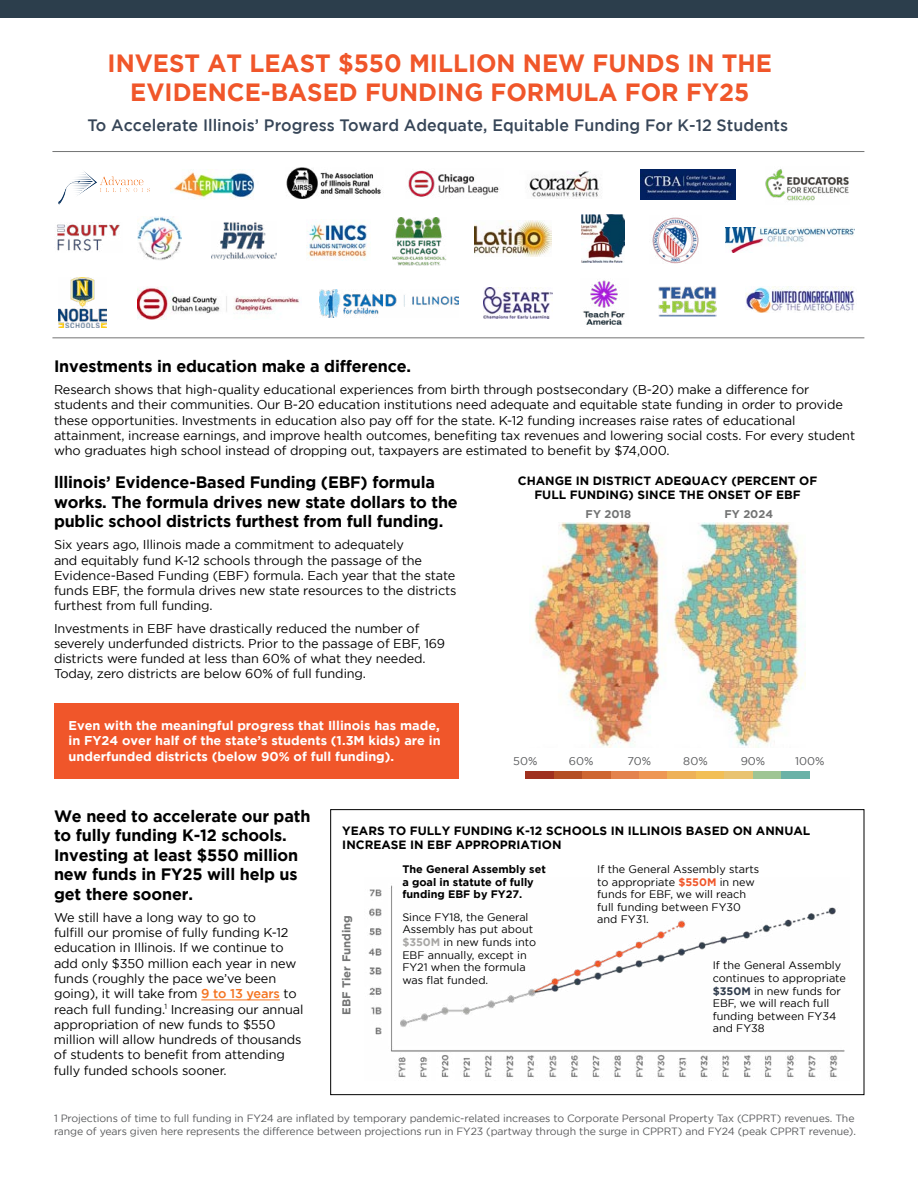
<style>
.page{position:relative;width:918px;height:1188px;background:#fff}
.page>*{position:absolute;margin:0;border:0;box-sizing:border-box;transform-origin:0 0}
.t1{font:700 24.9px/28.8px "Gotham";color:#f0562a;text-align:center}
.t2{font:700 16.5px/19.5px "Gotham";letter-spacing:-.01em;color:#000}
.t3{font:500 16.5px "Gotham";color:#364557}
.t4{font:12.75px/15.3px "Gotham";letter-spacing:-.01em;color:#000}
.t5{font:700 12.75px/15.3px "Gotham";color:#fff;text-align:justify}
.t6{font:700 12px/14.4px "Gotham";color:#000;text-align:center}
.t7{font:700 11.4px "Gotham";color:#737474}
.t8{font:11.25px "Gotham";color:#58595b}
.t9{font:700 11.25px "Gotham";color:#737474}
.t10{font:10.95px/12.8px "Gotham";color:#000}
.t11{font:700 10.95px/12.8px "Gotham";color:#000}
.t12{font:10.8px/12.6px "Gotham";color:#000}
.t13{font:10.5px/12.6px "Gotham";letter-spacing:-.01em;color:#58595b}
.s1{font-weight:500;color:#f47421}
.s2{font-weight:700;color:#f0562a}
.s3{font-weight:700;color:#a7a6a4}
.s4{font-weight:700;color:#303c4c}
</style>
<div class="page">
<div style="left:0;top:0;width:918px;height:17px;background:#2c3e4c"></div>
<div style="left:54px;top:703px;width:404px;height:76px;background:#f0562a"></div>
<div style="left:330px;top:809px;width:534px;height:286px;border:1px solid #000"></div>
<hr style="left:201px;top:1000px;width:79px;height:1px;background:#f47421">
<div style="left:639px;top:771px;width:28px;height:8px;background:#ee9754"></div>
<div style="left:781px;top:771px;width:28px;height:8px;background:#6ab2a7"></div>
<div style="left:610px;top:771px;width:29px;height:8px;background:#e4834e"></div>
<div style="left:752px;top:771px;width:29px;height:8px;background:#9fc594"></div>
<div style="left:582px;top:771px;width:28px;height:8px;background:#ce6631"></div>
<div style="left:724px;top:771px;width:28px;height:8px;background:#e9c370"></div>
<div style="left:554px;top:771px;width:28px;height:8px;background:#b44f25"></div>
<div style="left:696px;top:771px;width:28px;height:8px;background:#f2bf56"></div>
<div style="left:525px;top:771px;width:29px;height:8px;background:#9f3120"></div>
<div style="left:667px;top:771px;width:29px;height:8px;background:#eeb158"></div>
<img style="left:641px;top:169px;width:94px;height:31px">
<img style="left:765px;top:169px;width:84px;height:32px">
<img style="left:138px;top:217px;width:43px;height:43px">
<img style="left:307px;top:224px;width:60px;height:37px">
<img style="left:474px;top:220px;width:78px;height:37px">
<img style="left:581px;top:214px;width:44px;height:48px">
<img style="left:652px;top:217px;width:47px;height:47px">
<img style="left:726px;top:228px;width:128px;height:24px">
<img style="left:408px;top:170px;width:91px;height:27px">
<img style="left:320px;top:289px;width:139px;height:29px">
<img style="left:658px;top:286px;width:59px;height:31px">
<img style="left:745px;top:286px;width:110px;height:27px">
<img style="left:286px;top:168px;width:98px;height:31px">
<img style="left:57px;top:223px;width:63px;height:28px">
<img style="left:212px;top:222px;width:65px;height:37px">
<img style="left:58px;top:278px;width:49px;height:50px">
<hr style="left:52px;top:338px;width:812px;height:1px;background:#737474">
<hr style="left:52px;top:151px;width:812px;height:1px;background:#737474">
<img style="left:529px;top:170px;width:70px;height:29px">
<img style="left:393px;top:217px;width:54px;height:48px">
<img style="left:137px;top:287px;width:162px;height:32px">
<img style="left:484px;top:287px;width:68px;height:31px">
<img style="left:58px;top:171px;width:92px;height:34px">
<img style="left:534px;top:522px;width:272px;height:225px">
<img style="left:368px;top:885px;width:477px;height:193px">
<img style="left:174px;top:169px;width:81px;height:29px">
<img style="left:583px;top:280px;width:42px;height:45px">
<h1 class="t1" style="left:108px;top:48px;width:666px">INVEST AT LEAST $550 MILLION NEW FUNDS IN THE<br>EVIDENCE-BASED FUNDING FORMULA FOR FY25</h1>
<p class="t3" style="left:87px;top:116px;width:702px">To Accelerate Illinois’ Progress Toward Adequate, Equitable Funding For K-12 Students</p>
<p class="t2" style="left:54px;top:356px;width:359px">Investments in education make a difference.</p>
<p class="t4" style="left:54px;top:382px;width:803px">Research shows that high-quality educational experiences from birth through postsecondary (B-20) make a difference for students and their communities. Our B-20 education institutions need adequate and equitable state funding in order to provide these opportunities. Investments in education also pay off for the state. K-12 funding increases raise rates of educational attainment, increase earnings, and improve health outcomes, benefiting tax revenues and lowering social costs. For every student who graduates high school instead of dropping out, taxpayers are estimated to benefit by $74,000.</p>
<p class="t2" style="left:54px;top:472px;width:405px">lllinois’ Evidence-Based Funding (EBF) formula works. The formula drives new state dollars to the public school districts furthest from full funding.</p>
<p class="t4" style="left:54px;top:537px;width:404px">Six years ago, Illinois made a commitment to adequately<br>and equitably fund K-12 schools through the passage of the Evidence-Based Funding (EBF) formula. Each year that the state funds EBF, the formula drives new state resources to the districts furthest from full funding.</p>
<p class="t4" style="left:54px;top:620px;width:393px">Investments in EBF have drastically reduced the number of severely underfunded districts. Prior to the passage of EBF, 169 districts were funded at less than 60% of what they needed.<br>Today, zero districts are below 60% of full funding.</p>
<p class="t5" style="left:69px;top:717px;width:374px">Even with the meaningful progress that Illinois has made, in FY24 over half of the state’s students (1.3M kids) are in underfunded districts (below 90% of full funding).</p>
<p class="t6" style="left:518px;top:473px;width:301px">CHANGE IN DISTRICT ADEQUACY (PERCENT OF<br>FULL FUNDING) SINCE THE ONSET OF EBF</p>
<p class="t9" style="left:586px;top:507px;width:47px">FY 2018</p>
<p class="t9" style="left:725px;top:507px;width:50px">FY 2024</p>
<p class="t8" style="left:513px;top:755px;width:26px">50%</p>
<p class="t8" style="left:569px;top:755px;width:26px">60%</p>
<p class="t8" style="left:627px;top:755px;width:25px">70%</p>
<p class="t8" style="left:683px;top:755px;width:26px">80%</p>
<p class="t8" style="left:741px;top:755px;width:26px">90%</p>
<p class="t8" style="left:795px;top:755px;width:31px">100%</p>
<p class="t2" style="left:54px;top:806px;width:258px">We need to accelerate our path to fully funding K-12 schools.<br>Investing at least $550 million new funds in FY25 will help us get there sooner.</p>
<p class="t4" style="left:54px;top:909px;width:251px">We still have a long way to go to<br>fulfill our promise of fully funding K-12 education in Illinois. If we continue to add only $350 million each year in new funds (roughly the pace we’ve been going), it will take from <span class="s1">9 to 13 years</span> to reach full funding.<sup>1</sup> Increasing our annual appropriation of new funds to $550 million will allow hundreds of thousands of students to benefit from attending fully funded schools sooner.</p>
<p class="t13" style="left:54px;top:1112px;width:803px">1 Projections of time to full funding in FY24 are inflated by temporary pandemic-related increases to Corporate Personal Property Tax (CPPRT) revenues. The range of years given here represents the difference between projections run in FY23 (partway through the surge in CPPRT) and FY24 (peak CPPRT revenue).</p>
<p class="t6" style="left:342px;top:823px;width:470px;text-align:left">YEARS TO FULLY FUNDING K-12 SCHOOLS IN ILLINOIS BASED ON ANNUAL<br>INCREASE IN EBF APPROPRIATION</p>
<p class="t12" style="left:597px;top:863px;width:163px">If the General Assembly starts to appropriate <span class="s2">$550M</span> in new funds for EBF, we will reach full funding between FY30</p>
<p class="t11" style="left:402px;top:862px;width:145px">The General Assembly set a goal in statute of fully funding EBF by FY27.</p>
<p class="t10" style="left:402px;top:910px;width:128px">Since FY18, the General</p>
<p class="t12" style="left:597px;top:913px;width:53px">and FY31.</p>
<p class="t10" style="left:402px;top:923px;width:135px">Assembly has put about <span class="s3">$350M</span> in new funds into<br>EBF annually, except in<br>FY21 when the formula was flat funded.</p>
<p class="t7" style="left:340px;top:1015px;width:102px;rotate:-90deg">EBF Tier Funding</p>
<p class="t12" style="left:713px;top:959px;width:135px">If the General Assembly continues to appropriate <span class="s4">$350M</span> in new funds for<br>EBF, we will reach full funding between FY34 and FY38</p>
</div>
